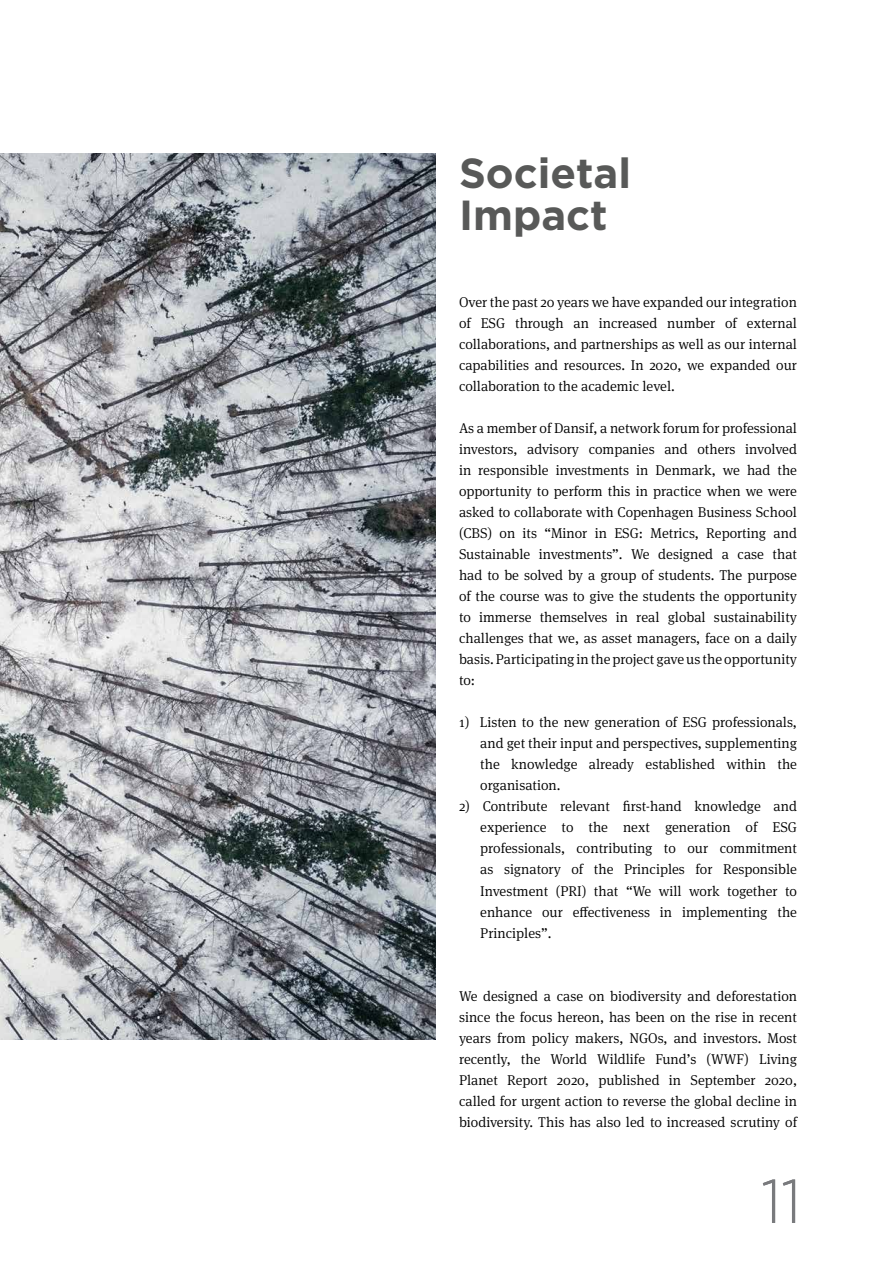
<style>
.page{position:relative;width:893px;height:1263px;background:#fff}
.page>*{position:absolute;margin:0;border:0;box-sizing:border-box;transform-origin:0 0}
.t1{font:300 61.5px "Gotham";color:#797a7d}
.t2{font:700 42px/42px "Gotham";color:#585958}
.t3{font:300 14.25px/21px "Meta Serif Pro";color:#000;text-align:justify}
</style>
<div class="page">
<img style="left:0;top:153px;width:436px;height:887px">
<h2 class="t2" style="left:459px;top:152px;width:174px">Societal<br>Impact</h2>
<p class="t3" style="left:459px;top:291px;width:340px">Over the past 20 years we have expanded our integration of ESG through an increased number of external collaborations, and partnerships as well as our internal capabilities and resources. In 2020, we expanded our collaboration to the academic level.</p>
<p class="t3" style="left:459px;top:417px;width:340px">As a member of Dansif, a network forum for professional investors, advisory companies and others involved in responsible investments in Denmark, we had the opportunity to perform this in practice when we were asked to collaborate with Copenhagen Business School (CBS) on its “Minor in ESG: Metrics, Reporting and Sustainable investments”. We designed a case that had to be solved by a group of students. The purpose of the course was to give the students the opportunity to immerse themselves in real global sustainability challenges that we, as asset managers, face on a daily basis. Participating in the project gave us the opportunity to:</p>
<p class="t3" style="left:480px;top:711px;width:318px;text-indent:-21px">1) Listen to the new generation of ESG professionals, and get their input and perspectives, supplementing the knowledge already established within the organisation.</p>
<p class="t3" style="left:480px;top:795px;width:318px;text-indent:-21px">2) Contribute relevant first-hand knowledge and experience to the next generation of ESG professionals, contributing to our commitment as signatory of the Principles for Responsible Investment (PRI) that “We will work together to enhance our effectiveness in implementing the Principles”.</p>
<p class="t3" style="left:459px;top:984px;width:340px">We designed a case on biodiversity and deforestation since the focus hereon, has been on the rise in recent years from policy makers, NGOs, and investors. Most recently, the World Wildlife Fund’s (WWF) Living Planet Report 2020, published in September 2020, called for urgent action to reverse the global decline in biodiversity. This has also led to increased scrutiny of</p>
<h1 class="t1" style="left:761px;top:1162px;width:42px">11</h1>
</div>
